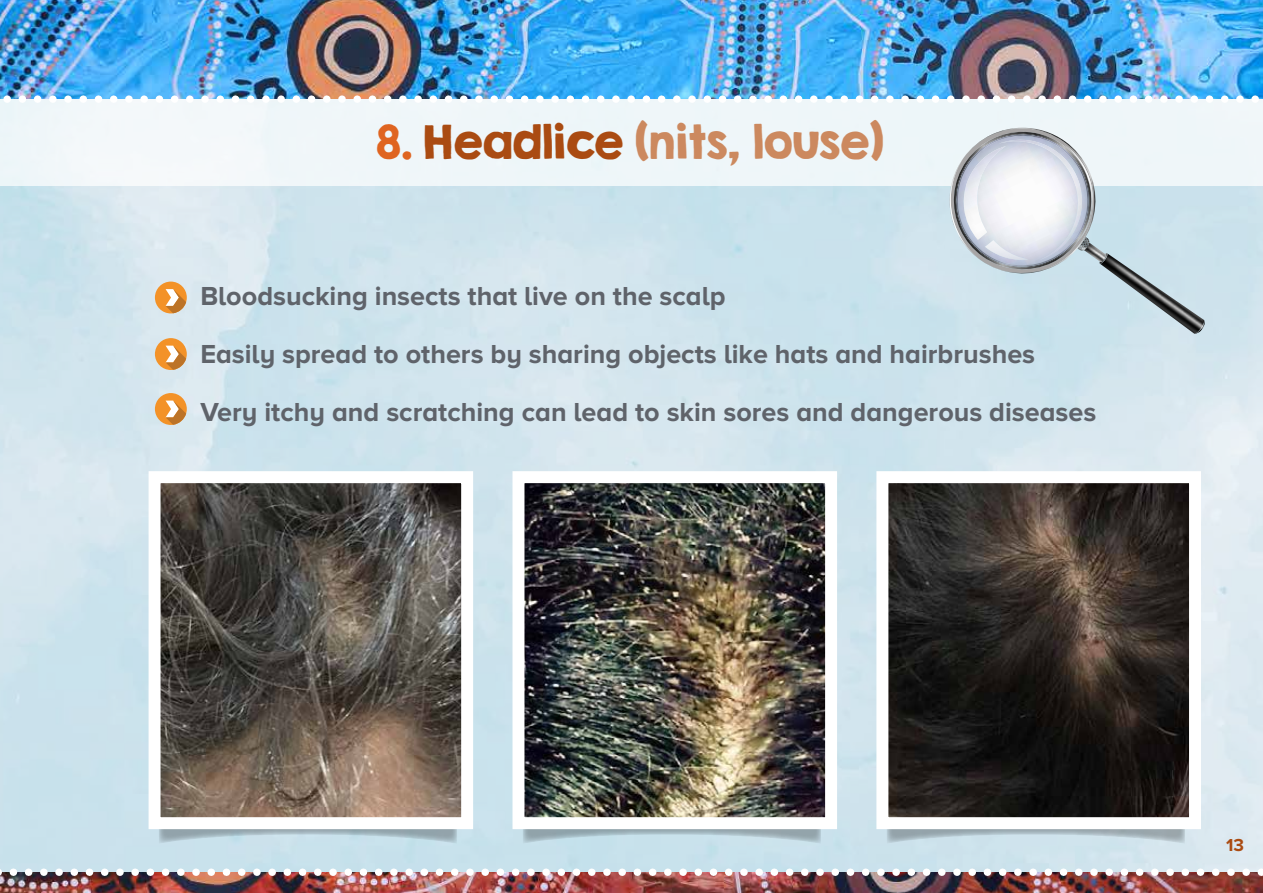
<style>
.page{position:relative;width:1263px;height:893px;background:#fff}
.page>*{position:absolute;margin:0;border:0;box-sizing:border-box;transform-origin:0 0}
.t1{font:42px "KG Second Chances Solid";color:#cc895f}
.t2{font:700 27px/57.9px "Proxima Nova A";color:#5f636a}
.t3{font:700 18px "Proxima Nova";color:#aa4b12}
.s1{color:#df6420}
.s2{color:#aa4b12}
</style>
<div class="page">
<img style="left:0;top:185px;width:1263px;height:683px">
<div style="left:0;top:0;width:1263px;height:185px;background:#eff6f9"></div>
<img style="left:0;top:0;width:1263px;height:95px">
<img style="left:0;top:95px;width:1263px;height:8px">
<img style="left:0;top:879px;width:1263px;height:14px">
<img style="left:0;top:868px;width:1263px;height:11px">
<div style="left:155px;top:338px;width:32px;height:32px;background:#f39228;border-radius:50%"></div>
<svg style="left:166px;top:346px;width:20px;height:24px"></svg>
<div style="left:155px;top:282px;width:32px;height:31px;background:#f39228;border-radius:50%"></div>
<svg style="left:166px;top:289px;width:20px;height:24px"></svg>
<svg style="left:887px;top:829px;width:298px;height:15px;background:#b7c9d1"></svg>
<img style="left:889px;top:484px;width:299px;height:332px">
<div style="left:876px;top:471px;width:325px;height:358px;border:12px solid #fff"></div>
<div style="left:155px;top:393px;width:32px;height:32px;background:#f39228;border-radius:50%"></div>
<svg style="left:166px;top:401px;width:20px;height:24px"></svg>
<svg style="left:523px;top:829px;width:298px;height:15px;background:#b2c8d0"></svg>
<img style="left:525px;top:484px;width:299px;height:332px">
<div style="left:512px;top:471px;width:325px;height:358px;border:12px solid #fff"></div>
<svg style="left:159px;top:829px;width:298px;height:15px;background:#b2c8d1"></svg>
<img style="left:162px;top:484px;width:298px;height:332px">
<div style="left:149px;top:471px;width:324px;height:358px;border:12px solid #fff"></div>
<img style="left:1100px;top:253px;width:105px;height:81px">
<img style="left:1194px;top:320px;width:11px;height:14px">
<svg style="left:947px;top:128px;width:161px;height:149px"></svg>
<img style="left:947px;top:130px;width:151px;height:143px">
<img style="left:947px;top:131px;width:151px;height:140px">
<img style="left:949px;top:132px;width:147px;height:138px">
<img style="left:998px;top:140px;width:93px;height:120px">
<img style="left:985px;top:240px;width:43px;height:21px">
<img style="left:962px;top:146px;width:44px;height:94px">
<img style="left:950px;top:159px;width:9px;height:100px">
<img style="left:959px;top:158px;width:21px;height:102px">
<img style="left:1063px;top:144px;width:30px;height:96px">
<h1 class="t1" style="left:376px;top:115px;width:509px"><span class="s1">8.</span> <span class="s2">Headlice</span> (nits, louse)</h1>
<p class="t2" style="left:200px;top:267px;width:897px">Bloodsucking insects that live on the scalp<br>Easily spread to others by sharing objects like hats and hairbrushes<br>Very itchy and scratching can lead to skin sores and dangerous diseases</p>
<p class="t3" style="left:1226px;top:831px;width:19px">13</p>
</div>
